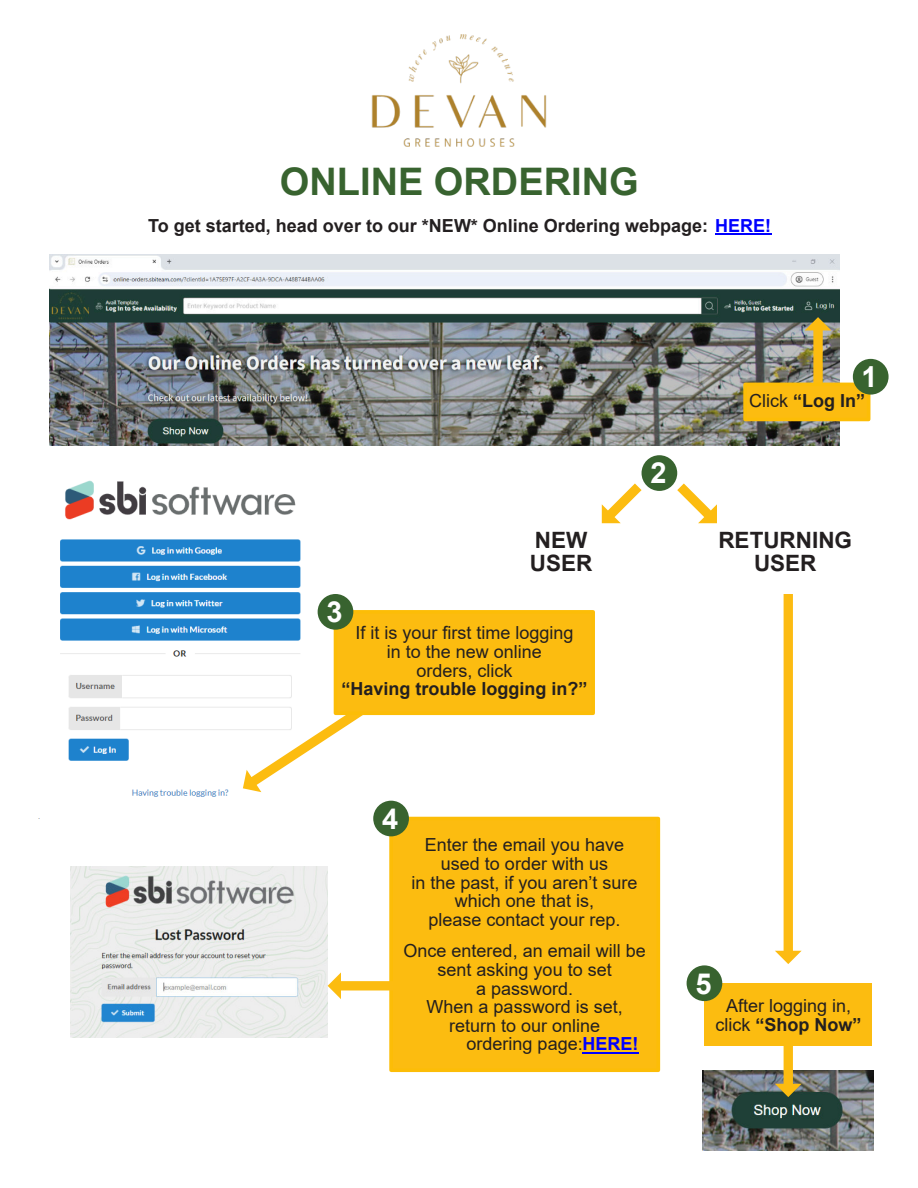
<style>
.page{position:relative;width:918px;height:1188px;background:#fff}
.page>*{position:absolute;margin:0;border:0;box-sizing:border-box;transform-origin:0 0}
.t1{font:700 37.95px "Arial";color:#38632f}
.t2{font:700 28.95px "Arial";color:#fff}
.t3{font:700 22.5px/23.2px "Arial";color:#231f20}
.t4{font:18px/18.6px "Arial";color:#231f20;text-align:center}
.t5{font:700 18px "Arial";color:#231f20}
.s1{color:#00f}
.s2{font-weight:400}
.s3{font-weight:700;color:#00f}
.s4{font-weight:700}
</style>
<div class="page">
<img style="left:49px;top:255px;width:791px;height:190px">
<svg style="left:805px;top:317px;width:26px;height:66px;background:#a9924b"></svg>
<img style="left:60px;top:480px;width:268px;height:317px">
<img style="left:70px;top:866px;width:258px;height:171px">
<div style="left:743px;top:383px;width:127px;height:38px;background:#fcbc10"></div>
<svg style="left:243px;top:688px;width:149px;height:104px"></svg>
<div style="left:389px;top:817px;width:271px;height:255px;background:#fcbc10"></div>
<hr style="left:583px;top:1052px;width:56px;height:2px;background:#00f">
<svg style="left:328px;top:972px;width:66px;height:27px"></svg>
<div style="left:334px;top:610px;width:261px;height:105px;background:#fcbc10"></div>
<img style="left:703px;top:1070px;width:171px;height:80px">
<svg style="left:775px;top:1046px;width:27px;height:51px"></svg>
<svg style="left:677px;top:483px;width:40px;height:40px"></svg>
<svg style="left:775px;top:594px;width:27px;height:370px"></svg>
<svg style="left:602px;top:483px;width:40px;height:40px"></svg>
<div style="left:704px;top:983px;width:168px;height:63px;background:#fcbc10"></div>
<hr style="left:715px;top:233px;width:56px;height:2px;background:#00f">
<img style="left:371px;top:34px;width:176px;height:113px">
<div style="left:853px;top:359px;width:36px;height:36px;background:#38632f;border-radius:50%"></div>
<div style="left:642px;top:455px;width:35px;height:36px;background:#38632f;border-radius:50%"></div>
<div style="left:318px;top:594px;width:35px;height:36px;background:#38632f;border-radius:50%"></div>
<div style="left:373px;top:801px;width:36px;height:35px;background:#38632f;border-radius:50%"></div>
<div style="left:687px;top:965px;width:35px;height:36px;background:#38632f;border-radius:50%"></div>
<h1 class="t1" style="left:280px;top:167px;width:360px">ONLINE ORDERING</h1>
<p class="t5" style="left:148px;top:218px;width:624px">To get started, head over to our *NEW* Online Ordering webpage: <span class="s1">HERE!</span></p>
<h2 class="t2" style="left:862px;top:366px;width:18px">1</h2>
<h2 class="t2" style="left:650px;top:462px;width:18px">2</h2>
<p class="t5" style="left:749px;top:393px;width:117px"><span class="s2">Click</span> “Log In”</p>
<h2 class="t2" style="left:326px;top:601px;width:18px">3</h2>
<p class="t3" style="left:530px;top:530px;width:64px">NEW<br>USER</p>
<p class="t3" style="left:718px;top:530px;width:135px;text-align:center">RETURNING<br>USER</p>
<p class="t4" style="left:355px;top:625px;width:220px">If it is your first time logging in to the new online<br>orders, click</p>
<p class="t5" style="left:341px;top:682px;width:247px">“Having trouble logging in?”</p>
<h2 class="t2" style="left:382px;top:808px;width:18px">4</h2>
<p class="t4" style="left:411px;top:838px;width:228px">Enter the email you have used to order with us<br>in the past, if you aren’t sure which one that is,<br>please contact your rep.</p>
<p class="t4" style="left:404px;top:943px;width:244px">Once entered, an email will be sent asking you to set<br>a password.<br>When a password is set, return to our online</p>
<p class="t4" style="left:467px;top:1036px;width:173px">ordering page:<span class="s3">HERE!</span></p>
<h2 class="t2" style="left:695px;top:973px;width:18px">5</h2>
<p class="t4" style="left:716px;top:998px;width:147px">After logging in, click <span class="s4">“Shop Now”</span></p>
</div>
